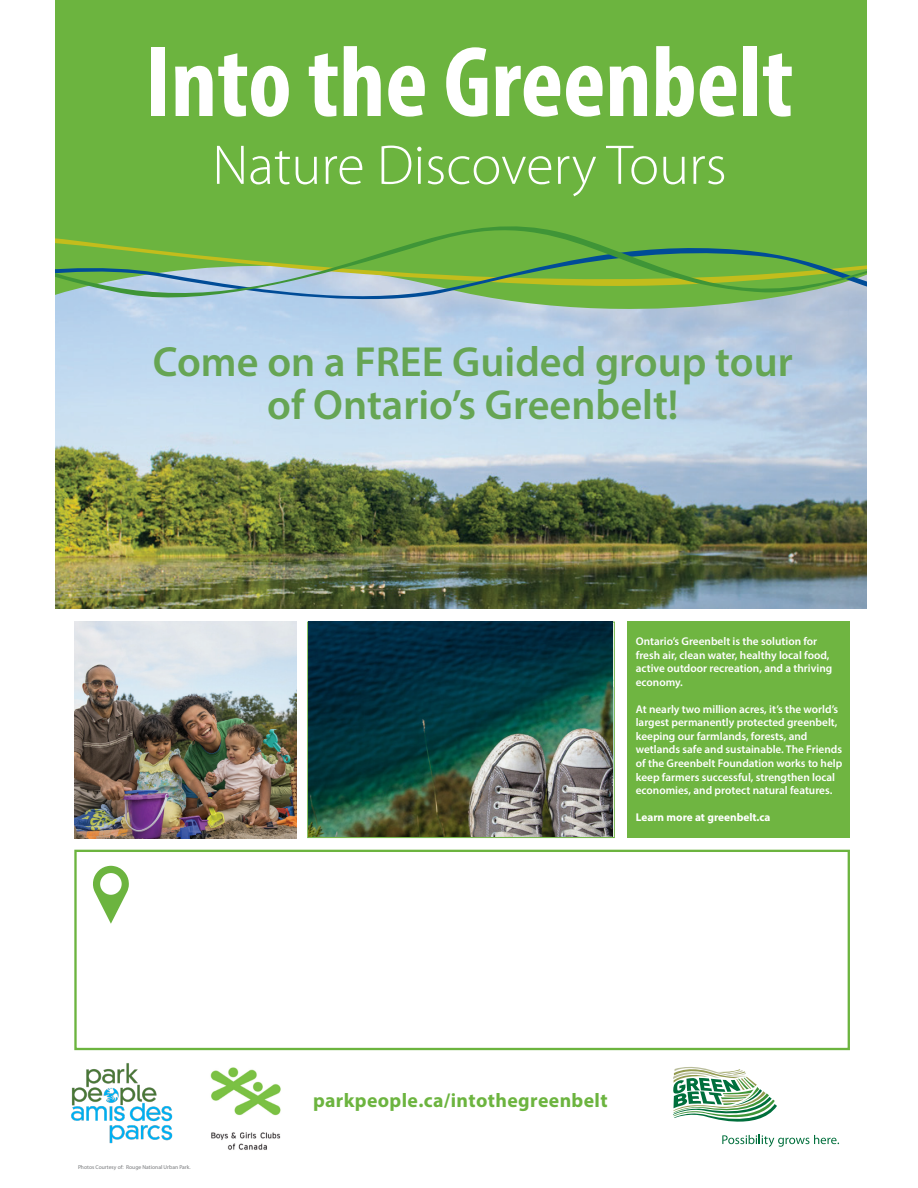
<style>
.page{position:relative;width:918px;height:1188px;background:#fff}
.page>*{position:absolute;margin:0;border:0;box-sizing:border-box;transform-origin:0 0}
.t1{font:700 condensed 100.95px "Myriad Pro";color:#fff}
.t2{font:300 56.4px "Myriad Pro";color:#fff}
.t3{font:600 42.3px/43.7px "Myriad Pro";color:#66a554;text-align:center}
.t4{font:700 19.8px "Myriad Pro";letter-spacing:.02em;color:#6cb43f}
.t5{font:600 11.25px/13.5px "Myriad Pro";color:#fff}
.t6{font:700 11.25px "Myriad Pro";color:#fff}
.t7{font:5.7px "Myriad Pro";color:#787a7d}
</style>
<div class="page">
<img style="left:55px;top:340px;width:812px;height:269px">
<div style="left:628px;top:622px;width:222px;height:216px;background:#6fb541"></div>
<div style="left:55px;top:0;width:811px;height:258px;background:#6cb43f"></div>
<img style="left:74px;top:622px;width:222px;height:216px">
<div style="left:74px;top:850px;width:776px;height:200px;border:2px solid #6cb43f"></div>
<svg style="left:55px;top:316px;width:812px;height:24px;background:#b6cde6"></svg>
<svg style="left:55px;top:200px;width:812px;height:116px;fill:#6cb43f"></svg>
<svg style="left:673px;top:1067px;width:166px;height:80px"></svg>
<div style="left:307px;top:622px;width:308px;height:216px;border:1px solid #6cb43f"></div>
<svg style="left:93px;top:866px;width:36px;height:58px"></svg>
<img style="left:309px;top:621px;width:304px;height:215px">
<img style="left:71px;top:1063px;width:102px;height:81px">
<img style="left:210px;top:1067px;width:71px;height:83px">
<p class="t1" style="left:146px;top:19px;width:649px">Into the Greenbelt</p>
<p class="t2" style="left:212px;top:131px;width:516px">Nature Discovery Tours</p>
<p class="t3" style="left:153px;top:338px;width:641px">Come on a FREE Guided group tour of Ontario’s Greenbelt!</p>
<p class="t7" style="left:78px;top:1164px;width:114px">Photos Courtesy of: Rouge National Urban Park.</p>
<p class="t5" style="left:636px;top:634px;width:198px">Ontario’s Greenbelt is the solution for fresh air, clean water, healthy local food, active outdoor recreation, and a thriving economy.</p>
<p class="t5" style="left:636px;top:702px;width:208px">At nearly two million acres, it’s the world’s largest permanently protected greenbelt, keeping our farmlands, forests, and wetlands safe and sustainable. The Friends of the Greenbelt Foundation works to help keep farmers successful, strengthen local economies, and protect natural features.</p>
<p class="t6" style="left:636px;top:810px;width:136px">Learn more at greenbelt.ca</p>
<p class="t4" style="left:313px;top:1087px;width:296px">parkpeople.ca/intothegreenbelt</p>
</div>
